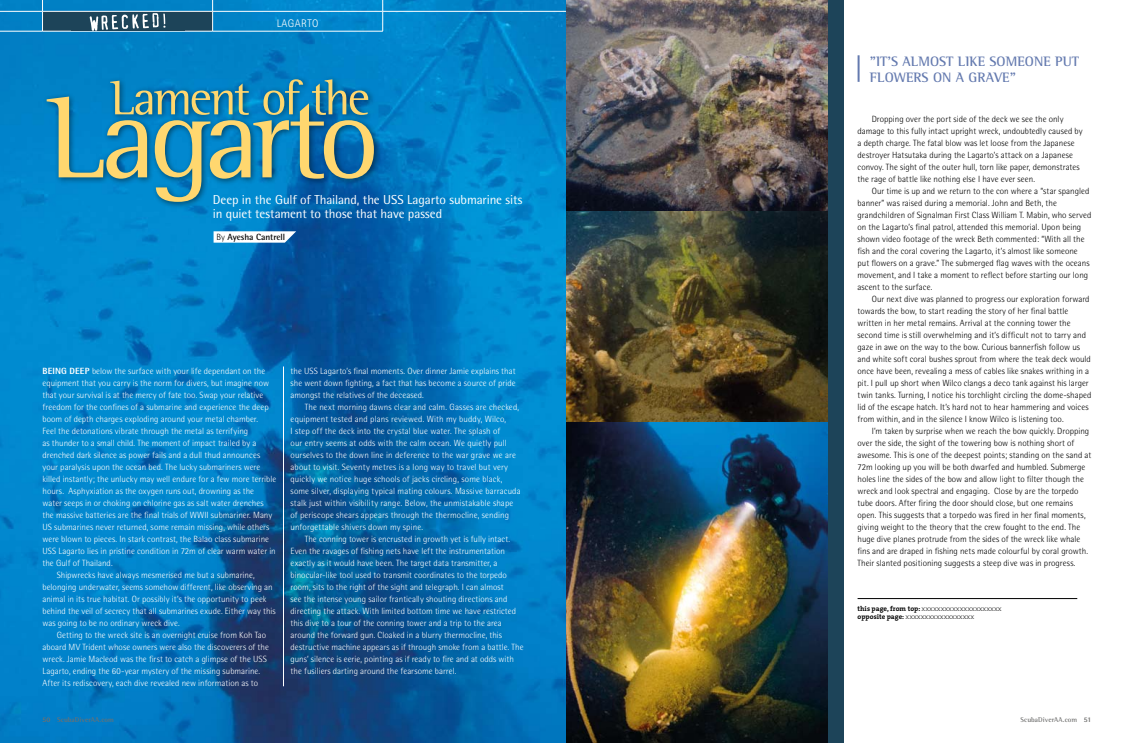
<style>
.page{position:relative;width:1134px;height:743px;background:#fff}
.page>*{position:absolute;margin:0;border:0;box-sizing:border-box;transform-origin:0 0}
.t1{font:120px "Rotis Semi Serif";letter-spacing:-.06em;color:#ffd76f}
.t2{font:50px "Rotis Semi Serif";letter-spacing:-.055em;color:#ffd76f}
.t3{font:700 14px/16px "Rotis Semi Serif";color:#647aaf}
.t4{font:13px/14px "Rotis Semi Sans";letter-spacing:-.01em;color:#fff}
.t5{font:300 11px "Rotis Sans Serif";letter-spacing:.04em;color:#fff}
.t6{font:300 9px/12px "Rotis Semi Sans";letter-spacing:.005em;color:#fff}
.t7{font:300 9px/12px "Rotis Semi Sans";color:#000}
.t8{font:700 9px "Rotis Semi Sans";color:#000}
.t9{font:200 7px/8px "The Serif";color:#000}
.t10{font:700 7px "Rotis Semi Serif";letter-spacing:.02em;color:#70706f}
.s1{font-weight:300}
.s2{font-weight:800}
.s3{font-weight:700}
.s4{font-family:"Rotis Semi Sans";font-weight:800}
</style>
<div class="page">
<img style="left:0;top:0;width:567px;height:743px">
<hr style="left:857px;top:598px;width:220px;height:1px;background:#000">
<hr style="left:283px;top:366px;width:1px;height:320px;background:#fff">
<hr style="left:857px;top:55px;width:2px;height:27px;background:#647aaf">
<svg style="left:214px;top:231px;width:82px;height:12px"></svg>
<div style="left:42px;top:75px;width:339px;height:134px;background:#000;opacity:.5"></div>
<div style="left:43px;top:11px;width:170px;height:20px;background:#1d4459"></div>
<hr style="left:0;top:11px;width:43px;height:1px;background:#fff">
<hr style="left:43px;top:11px;width:170px;height:1px;background:#fff">
<svg style="left:42px;top:0;width:1px;height:31px"></svg>
<hr style="left:213px;top:11px;width:170px;height:1px;background:#fff">
<svg style="left:212px;top:0;width:1px;height:31px"></svg>
<hr style="left:383px;top:11px;width:184px;height:1px;background:#fff">
<svg style="left:383px;top:0;width:1px;height:31px"></svg>
<hr style="left:0;top:31px;width:43px;height:1px;background:#fff">
<hr style="left:43px;top:31px;width:170px;height:1px;background:#fff">
<hr style="left:213px;top:31px;width:170px;height:1px;background:#fff">
<svg style="left:90px;top:13px;width:75px;height:18px"></svg>
<img style="left:567px;top:0;width:276px;height:743px">
<p class="t5" style="left:277px;top:17px;width:43px">LAGARTO</p>
<h2 class="t2" style="left:110px;top:68px;width:261px">Lament of the</h2>
<h1 class="t1" style="left:47px;top:67px;width:335px">Lagarto</h1>
<h3 class="t4" style="left:213px;top:192px;width:311px">Deep in the Gulf of Thailand, the USS Lagarto submarine sits in quiet testament to those that have passed</h3>
<p class="t8" style="left:216px;top:231px;width:70px"><span class="s1">By</span> Ayesha Cantrell</p>
<p class="t6" style="left:43px;top:365px;width:224px"><span class="s2">BEING DEEP</span> below the surface with your life dependant on the</p>
<p class="t6" style="left:43px;top:377px;width:228px">equipment that you carry is the norm for divers, but imagine now</p>
<p class="t6" style="left:43px;top:389px;width:222px">that your survival is at the mercy of fate too. Swap your relative</p>
<p class="t6" style="left:43px;top:401px;width:228px">freedom for the confines of a submarine and experience the deep</p>
<p class="t6" style="left:43px;top:413px;width:217px">boom of depth charges exploding around your metal chamber.</p>
<p class="t6" style="left:43px;top:425px;width:207px">Feel the detonations vibrate through the metal as terrifying</p>
<p class="t6" style="left:43px;top:437px;width:215px">as thunder to a small child. The moment of impact trailed by a</p>
<p class="t6" style="left:43px;top:449px;width:219px">drenched dark silence as power fails and a dull thud announces</p>
<p class="t6" style="left:43px;top:461px;width:219px">your paralysis upon the ocean bed. The lucky submariners were</p>
<p class="t6" style="left:43px;top:473px;width:235px">killed instantly; the unlucky may well endure for a few more terrible</p>
<p class="t6" style="left:43px;top:485px;width:213px">hours. Asphyxiation as the oxygen runs out, drowning as the</p>
<p class="t6" style="left:43px;top:497px;width:223px">water seeps in or choking on chlorine gas as salt water drenches</p>
<p class="t6" style="left:43px;top:509px;width:231px">the massive batteries are the final trials of WWII submariner. Many</p>
<p class="t6" style="left:43px;top:521px;width:228px">US submarines never returned, some remain missing, while others</p>
<p class="t6" style="left:43px;top:533px;width:228px">were blown to pieces. In stark contrast, the Balao class submarine</p>
<p class="t6" style="left:43px;top:545px;width:235px">USS Lagarto lies in pristine condition in 72m of clear warm water in</p>
<p class="t6" style="left:43px;top:557px;width:72px">the Gulf of Thailand.</p>
<p class="t6" style="left:57px;top:569px;width:199px">Shipwrecks have always mesmerised me but a submarine,</p>
<p class="t6" style="left:43px;top:581px;width:232px">belonging underwater, seems somehow different, like observing an</p>
<p class="t6" style="left:43px;top:593px;width:226px">animal in its true habitat. Or possibly it’s the opportunity to peek</p>
<p class="t6" style="left:43px;top:605px;width:235px">behind the veil of secrecy that all submarines exude. Either way this</p>
<p class="t6" style="left:43px;top:617px;width:139px">was going to be no ordinary wreck dive.</p>
<p class="t6" style="left:57px;top:629px;width:211px">Getting to the wreck site is an overnight cruise from Koh Tao</p>
<p class="t6" style="left:43px;top:641px;width:228px">aboard MV Trident whose owners were also the discoverers of the</p>
<p class="t6" style="left:43px;top:653px;width:226px">wreck. Jamie Macleod was the first to catch a glimpse of the USS</p>
<p class="t6" style="left:43px;top:665px;width:219px">Lagarto, ending the 60-year mystery of the missing submarine.</p>
<p class="t6" style="left:43px;top:677px;width:217px">After its rediscovery, each dive revealed new information as to</p>
<p class="t6" style="left:291px;top:365px;width:227px;text-align:justify">the USS Lagarto’s final moments. Over dinner Jamie explains that she went down fighting, a fact that has become a source of pride amongst the relatives of the deceased.</p>
<p class="t6" style="left:291px;top:401px;width:232px;text-indent:14px">The next morning dawns clear and calm. Gasses are checked, equipment tested and plans reviewed. With my buddy, Wilco,<br>I step off the deck into the crystal blue water. The splash of<br>our entry seems at odds with the calm ocean. We quietly pull ourselves to the down line in deference to the war grave we are about to visit. Seventy metres is a long way to travel but very quickly we notice huge schools of jacks circling, some black, some silver, displaying typical mating colours. Massive barracuda stalk just within visibility range. Below, the unmistakable shape of periscope shears appears through the thermocline, sending unforgettable shivers down my spine.</p>
<p class="t6" style="left:291px;top:533px;width:235px;text-indent:14px">The conning tower is encrusted in growth yet is fully intact.<br>Even the ravages of fishing nets have left the instrumentation exactly as it would have been. The target data transmitter, a binocular-like tool used to transmit coordinates to the torpedo room, sits to the right of the sight and telegraph. I can almost<br>see the intense young sailor frantically shouting directions and directing the attack. With limited bottom time we have restricted this dive to a tour of the conning tower and a trip to the area around the forward gun. Cloaked in a blurry thermocline, this destructive machine appears as if through smoke from a battle. The guns’ silence is eerie, pointing as if ready to fire and at odds with the fusiliers darting around the fearsome barrel.</p>
<h3 class="t3" style="left:870px;top:53px;width:211px">"IT’S ALMOST LIKE SOMEONE PUT<br>FLOWERS ON A GRAVE"</h3>
<p class="t7" style="left:857px;top:113px;width:226px;text-indent:14px">Dropping over the port side of the deck we see the only damage to this fully intact upright wreck, undoubtedly caused by a depth charge. The fatal blow was let loose from the Japanese destroyer Hatsutaka during the Lagarto’s attack on a Japanese convoy. The sight of the outer hull, torn like paper, demonstrates the rage of battle like nothing else I have ever seen.</p>
<p class="t7" style="left:857px;top:185px;width:235px;text-indent:14px">Our time is up and we return to the con where a “star spangled banner” was raised during a memorial. John and Beth, the grandchildren of Signalman First Class William T. Mabin, who served on the Lagarto’s final patrol, attended this memorial. Upon being shown video footage of the wreck Beth commented: “With all the fish and the coral covering the Lagarto, it’s almost like someone put flowers on a grave.” The submerged flag waves with the oceans movement, and I take a moment to reflect before starting our long ascent to the surface.</p>
<p class="t7" style="left:857px;top:293px;width:235px;text-indent:14px">Our next dive was planned to progress our exploration forward towards the bow, to start reading the story of her final battle written in her metal remains. Arrival at the conning tower the second time is still overwhelming and it’s difficult not to tarry and gaze in awe on the way to the bow. Curious bannerfish follow us and white soft coral bushes sprout from where the teak deck would once have been, revealing a mess of cables like snakes writhing in a pit. I pull up short when Wilco clangs a deco tank against his larger twin tanks. Turning, I notice his torchlight circling the dome-shaped lid of the escape hatch. It’s hard not to hear hammering and voices from within, and in the silence I know Wilco is listening too.</p>
<p class="t7" style="left:857px;top:425px;width:235px;text-indent:14px">I’m taken by surprise when we reach the bow quickly. Dropping over the side, the sight of the towering bow is nothing short of awesome. This is one of the deepest points; standing on the sand at 72m looking up you will be both dwarfed and humbled. Submerge holes line the sides of the bow and allow light to filter though the wreck and look spectral and engaging. Close by are the torpedo tube doors. After firing the door should close, but one remains open. This suggests that a torpedo was fired in her final moments, giving weight to the theory that the crew fought to the end. The huge dive planes protrude from the sides of the wreck like whale fins and are draped in fishing nets made colourful by coral growth.<br>Their slanted positioning suggests a steep dive was in progress.</p>
<p class="t9" style="left:857px;top:604px;width:146px"><span class="s3">this page, from top:</span> xxxxxxxxxxxxxxxxxxxxx <span class="s3">opposite page:</span> xxxxxxxxxxxxxxxxxx</p>
<p class="t10" style="left:43px;top:715px;width:73px"><span class="s4">50</span> SCUBADIVERAA.COM</p>
<p class="t10" style="left:1020px;top:715px;width:72px">SCUBADIVERAA.COM <span class="s4">51</span></p>
</div>
